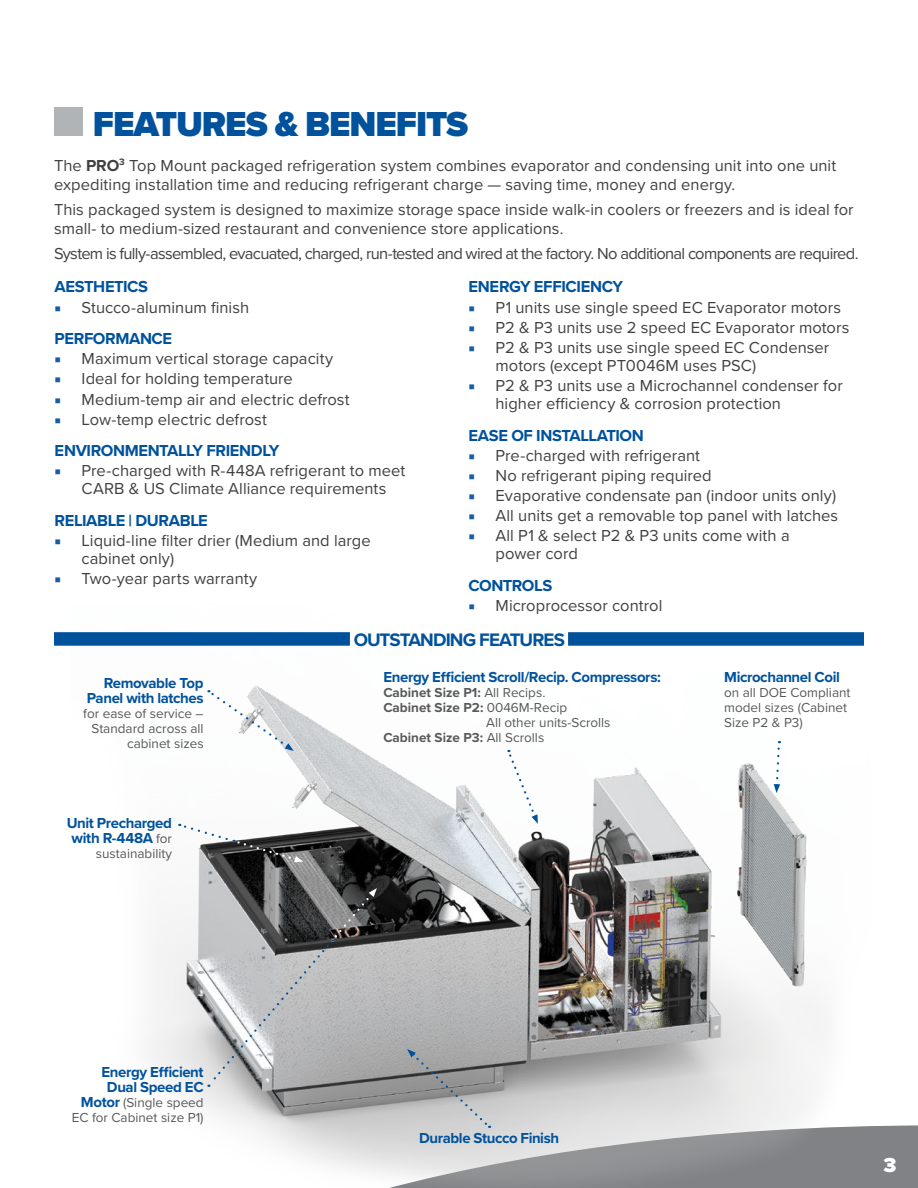
<style>
.page{position:relative;width:918px;height:1188px;background:#fff}
.page>*{position:absolute;margin:0;border:0;box-sizing:border-box;transform-origin:0 0}
.t1{font:900 36px "Proxima Nova";letter-spacing:-.03em;color:#00529c}
.t2{font:900 21px "Proxima Nova";color:#fff}
.t3{font:700 18.75px "Proxima Nova";letter-spacing:-.05em;color:#00529c}
.t4{font:16.5px/18px "Proxima Nova";letter-spacing:.005em;color:#414042}
.t5{font:16.5px "Proxima Nova";letter-spacing:-.04em;color:#414042}
.t6{font:700 16.5px "Proxima Nova";letter-spacing:-.025em;color:#00529c}
.t7{font:700 15px/15px "Proxima Nova";letter-spacing:-.025em;color:#00529c;text-align:center}
.t8{font:13.5px/15px "Proxima Nova";color:#58595b;text-align:right}
.t9{font:700 13.5px "Proxima Nova";color:#58595b}
.s1{font-weight:700}
.s2{font-family:"Minion Pro";color:#175da2}
.s3{font-weight:700;color:#00529c}
.s4{font-weight:400;font-size:13.5px;color:#58595b}
.s5{font-weight:400}
.s6{font-weight:700;font-size:15px;color:#00529c}
</style>
<div class="page">
<div style="left:54px;top:107px;width:29px;height:29px;background:#b1b4b6"></div>
<img style="left:149px;top:685px;width:658px;height:423px">
<div style="left:54px;top:632px;width:296px;height:14px;background:#00529c"></div>
<div style="left:568px;top:632px;width:296px;height:14px;background:#00529c"></div>
<svg style="left:208px;top:690px;width:86px;height:61px"></svg>
<svg style="left:507px;top:750px;width:31px;height:74px"></svg>
<svg style="left:774px;top:741px;width:7px;height:52px"></svg>
<svg style="left:207px;top:888px;width:711px;height:300px"></svg>
<svg style="left:179px;top:823px;width:124px;height:39px"></svg>
<h1 class="t1" style="left:93px;top:97px;width:377px">FEATURES &amp; BENEFITS</h1>
<p class="t4" style="left:54px;top:155px;width:784px;line-height:19.5px">The <span class="s1">PRO</span><sup>3</sup> Top Mount packaged refrigeration system combines evaporator and condensing unit into one unit expediting installation time and reducing refrigerant charge — saving time, money and energy.</p>
<p class="t4" style="left:54px;top:199px;width:801px;line-height:19.5px">This packaged system is designed to maximize storage space inside walk-in coolers or freezers and is ideal for small- to medium-sized restaurant and convenience store applications.</p>
<p class="t5" style="left:54px;top:241px;width:806px">System is fully-assembled, evacuated, charged, run-tested and wired at the factory. No additional components are required.</p>
<p class="t6" style="left:55px;top:275px;width:95px">AESTHETICS</p>
<p class="t4" style="left:55px;top:291px;width:196px;line-height:31.5px"><span class="s2">■</span> Stucco-aluminum finish<br><span class="s3">PERFORMANCE</span></p>
<p class="t4" style="left:55px;top:349px;width:280px"><span class="s2">■</span> Maximum vertical storage capacity</p>
<p class="t4" style="left:55px;top:369px;width:240px"><span class="s2">■</span> Ideal for holding temperature</p>
<p class="t4" style="left:55px;top:389px;width:297px"><span class="s2">■</span> Medium-temp air and electric defrost</p>
<p class="t4" style="left:55px;top:403px;width:226px;line-height:31.5px"><span class="s2">■</span> Low-temp electric defrost<br><span class="s3">ENVIRONMENTALLY FRIENDLY</span></p>
<p class="t4" style="left:55px;top:461px;width:352px;text-align:center"><span class="s2">■</span> Pre-charged with R-448A refrigerant to meet<br>CARB &amp; US Climate Alliance requirements</p>
<p class="t6" style="left:55px;top:508px;width:155px">RELIABLE | DURABLE</p>
<p class="t4" style="left:82px;top:531px;width:291px;text-indent:-27px"><span class="s2">■</span> Liquid-line filter drier (Medium and large cabinet only)</p>
<p class="t4" style="left:55px;top:569px;width:204px"><span class="s2">■</span> Two-year parts warranty</p>
<p class="t6" style="left:469px;top:275px;width:156px">ENERGY EFFICIENCY</p>
<p class="t4" style="left:469px;top:297px;width:374px"><span class="s2">■</span> P1 units use single speed EC Evaporator motors</p>
<p class="t4" style="left:469px;top:318px;width:382px"><span class="s2">■</span> P2 &amp; P3 units use 2 speed EC Evaporator motors</p>
<p class="t4" style="left:496px;top:338px;width:335px;text-indent:-27px"><span class="s2">■</span> P2 &amp; P3 units use single speed EC Condenser motors (except PT0046M uses PSC)</p>
<p class="t4" style="left:496px;top:376px;width:349px;text-indent:-27px"><span class="s2">■</span> P2 &amp; P3 units use a Microchannel condenser for higher efficiency &amp; corrosion protection</p>
<p class="t6" style="left:469px;top:423px;width:177px">EASE OF INSTALLATION</p>
<p class="t4" style="left:469px;top:446px;width:233px"><span class="s2">■</span> Pre-charged with refrigerant</p>
<p class="t4" style="left:469px;top:466px;width:245px"><span class="s2">■</span> No refrigerant piping required</p>
<p class="t4" style="left:469px;top:486px;width:369px"><span class="s2">■</span> Evaporative condensate pan (indoor units only)</p>
<p class="t4" style="left:469px;top:506px;width:371px"><span class="s2">■</span> All units get a removable top panel with latches</p>
<p class="t4" style="left:496px;top:526px;width:296px;text-indent:-27px"><span class="s2">■</span> All P1 &amp; select P2 &amp; P3 units come with a power cord</p>
<p class="t6" style="left:469px;top:573px;width:85px">CONTROLS</p>
<p class="t4" style="left:469px;top:596px;width:195px"><span class="s2">■</span> Microprocessor control</p>
<p class="t3" style="left:354px;top:626px;width:213px">OUTSTANDING FEATURES</p>
<p class="t7" style="left:87px;top:675px;width:118px;text-align:right">Removable Top<br>Panel with latches</p>
<p class="t8" style="left:83px;top:705px;width:122px">for ease of service –<br>Standard across all cabinet sizes</p>
<p class="t7" style="left:67px;top:815px;width:107px">Unit Precharged with R-448A <span class="s4">for</span></p>
<p class="t8" style="left:96px;top:846px;width:78px">sustainability</p>
<p class="t7" style="left:383px;top:669px;width:279px">Energy Efficient Scroll/Recip. Compressors:</p>
<p class="t9" style="left:383px;top:683px;width:164px">Cabinet Size P1: <span class="s5">All Recips.</span></p>
<p class="t9" style="left:383px;top:698px;width:185px">Cabinet Size P2: <span class="s5">0046M-Recip</span></p>
<p class="t8" style="left:486px;top:715px;width:126px">All other units-Scrolls</p>
<p class="t9" style="left:383px;top:728px;width:162px">Cabinet Size P3: <span class="s5">All Scrolls</span></p>
<p class="t7" style="left:724px;top:669px;width:117px">Microchannel Coil</p>
<p class="t8" style="left:724px;top:685px;width:128px;text-align:left">on all DOE Compliant model sizes (Cabinet<br>Size P2 &amp; P3)</p>
<p class="t7" style="left:101px;top:1064px;width:104px">Energy Efficient<br>Dual Speed EC</p>
<p class="t8" style="left:72px;top:1095px;width:133px"><span class="s6">Motor</span> (Single speed<br>EC for Cabinet size P1)</p>
<p class="t7" style="left:419px;top:1130px;width:142px">Durable Stucco Finish</p>
<p class="t2" style="left:883px;top:1149px;width:14px">3</p>
</div>
